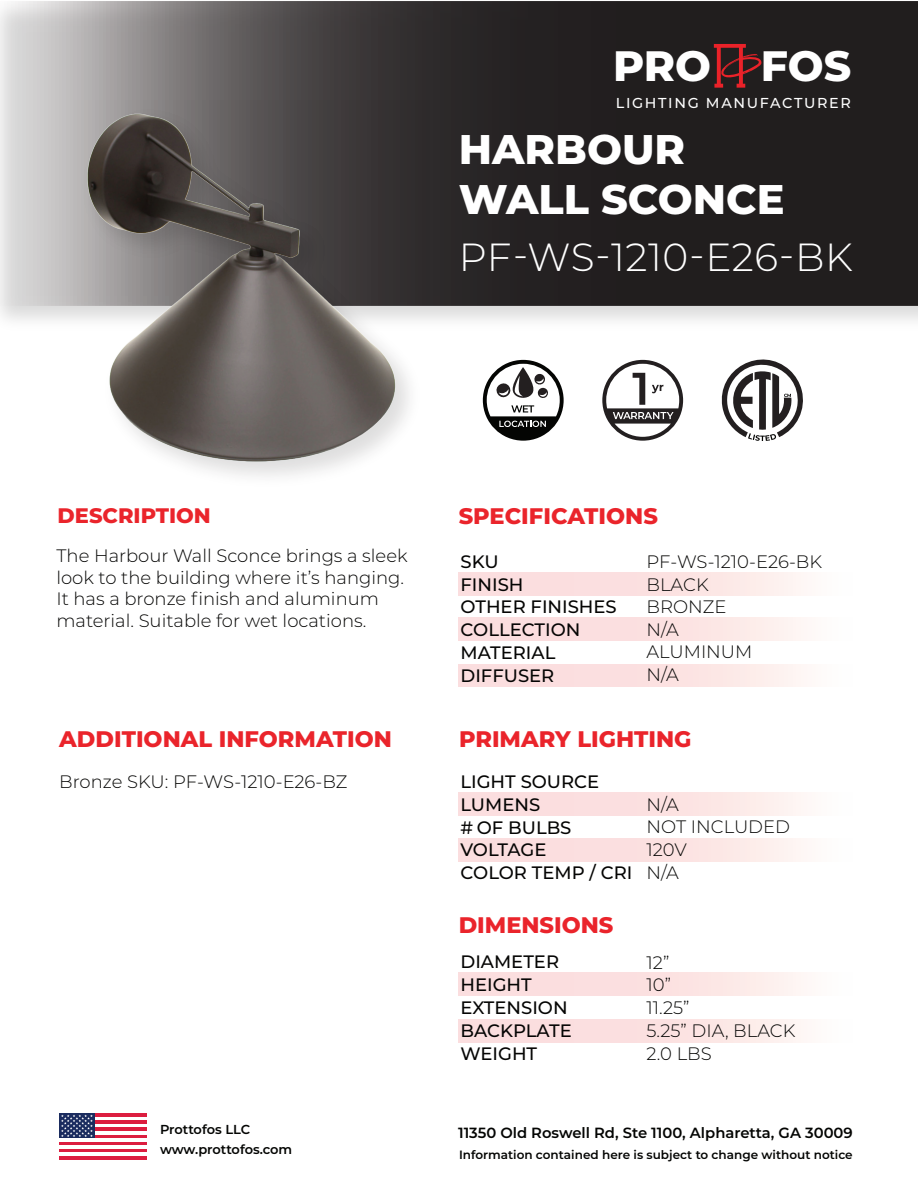
<style>
.page{position:relative;width:918px;height:1188px;background:#fff}
.page>*{position:absolute;margin:0;border:0;box-sizing:border-box;transform-origin:0 0}
.t1{font:800 42.45px "Montserrat";letter-spacing:-.005em;color:#fff}
.t2{font:800 41.4px/49.7px "Montserrat";color:#fff}
.t3{font:300 39.15px "Montserrat";letter-spacing:.015em;color:#fff}
.t4{font:800 22.5px "Montserrat";color:#ea242b}
.t5{font:800 21px "Montserrat";color:#ea242b}
.t6{font:300 18px/22.6px "Montserrat";color:#050504}
.t7{font:500 18px/22.8px "Montserrat";color:#050504}
.t8{font:600 14.7px "Montserrat";color:#040503}
.t9{font:500 14.4px "Montserrat";letter-spacing:.115em;color:#fff}
.t10{font:600 13.05px/20.2px "Montserrat";letter-spacing:-.01em;color:#040503}
.t11{font:600 12px "Montserrat";color:#040503}
</style>
<div class="page">
<svg style="left:0;top:1px;width:918px;height:305px;background:#3d3a3a"></svg>
<img style="left:38px;top:97px;width:396px;height:380px">
<hr style="left:59px;top:1113px;width:88px;height:4px;background:#dc1d3f">
<hr style="left:59px;top:1121px;width:88px;height:3px;background:#dc1d3f">
<svg style="left:94px;top:1124px;width:53px;height:4px"></svg>
<hr style="left:59px;top:1128px;width:88px;height:3px;background:#dc1d3f">
<hr style="left:59px;top:1135px;width:88px;height:3px;background:#dc1d3f">
<hr style="left:59px;top:1142px;width:88px;height:3px;background:#dc1d3f">
<hr style="left:59px;top:1149px;width:88px;height:3px;background:#dc1d3f">
<hr style="left:59px;top:1156px;width:88px;height:4px;background:#dc1d3f">
<div style="left:59px;top:1113px;width:35px;height:25px;background:#1b2c5f"></div>
<svg style="left:61px;top:1115px;width:32px;height:22px"></svg>
<svg style="left:602px;top:360px;width:81px;height:81px"></svg>
<svg style="left:721px;top:359px;width:82px;height:82px"></svg>
<svg style="left:483px;top:360px;width:81px;height:81px"></svg>
<div style="left:459px;top:1019px;width:394px;height:23px;background:linear-gradient(to right,#fad6d8,#fef6f4)"></div>
<div style="left:459px;top:664px;width:394px;height:23px;background:linear-gradient(to right,#fad6d8,#fef6f4)"></div>
<div style="left:459px;top:618px;width:394px;height:23px;background:linear-gradient(to right,#fad6d8,#fef6f4)"></div>
<div style="left:459px;top:573px;width:394px;height:22px;background:linear-gradient(to right,#fad6d8,#fef6f4)"></div>
<div style="left:459px;top:838px;width:394px;height:23px;background:linear-gradient(to right,#fad6d8,#fef6f4)"></div>
<div style="left:459px;top:793px;width:394px;height:23px;background:linear-gradient(to right,#fad6d8,#fef6f4)"></div>
<div style="left:459px;top:973px;width:394px;height:23px;background:linear-gradient(to right,#fad6d8,#fef6f4)"></div>
<svg style="left:714px;top:44px;width:48px;height:44px;background:#5f1f21"></svg>
<h1 class="t1" style="left:613px;top:35px;width:240px">PRO FOS</h1>
<p class="t9" style="left:616px;top:93px;width:237px">LIGHTING MANUFACTURER</p>
<p class="t5" style="left:58px;top:501px;width:155px">DESCRIPTION</p>
<h2 class="t2" style="left:459px;top:122px;width:327px">HARBOUR<br>WALL SCONCE</h2>
<h3 class="t3" style="left:459px;top:230px;width:396px">PF-WS-1210-E26-BK</h3>
<p class="t4" style="left:459px;top:499px;width:201px">SPECIFICATIONS</p>
<p class="t6" style="left:56px;top:544px;width:353px;line-height:21.6px">The Harbour Wall Sconce brings a sleek look to the building where it’s hanging.<br>It has a bronze finish and aluminum material. Suitable for wet locations.</p>
<p class="t7" style="left:460px;top:549px;width:158px">SKU<br>FINISH<br>OTHER FINISHES<br>COLLECTION<br>MATERIAL<br>DIFFUSER</p>
<p class="t6" style="left:647px;top:549px;width:177px">PF-WS-1210-E26-BK</p>
<p class="t6" style="left:647px;top:572px;width:107px">BLACK<br>BRONZE<br>N/A<br>ALUMINUM<br>N/A</p>
<p class="t4" style="left:59px;top:723px;width:334px">ADDITIONAL INFORMATION</p>
<p class="t4" style="left:459px;top:723px;width:234px">PRIMARY LIGHTING</p>
<p class="t6" style="left:59px;top:770px;width:290px">Bronze SKU: PF-WS-1210-E26-BZ</p>
<p class="t7" style="left:460px;top:770px;width:140px">LIGHT SOURCE<br>LUMENS</p>
<p class="t7" style="left:460px;top:838px;width:173px">VOLTAGE<br>COLOR TEMP / CRI</p>
<p class="t7" style="left:460px;top:815px;width:113px"># OF BULBS</p>
<p class="t4" style="left:459px;top:909px;width:156px">DIMENSIONS</p>
<p class="t7" style="left:460px;top:950px;width:113px">DIAMETER<br>HEIGHT<br>EXTENSION<br>BACKPLATE<br>WEIGHT</p>
<p class="t6" style="left:647px;top:793px;width:145px">N/A<br>NOT INCLUDED<br>120V<br>N/A</p>
<p class="t6" style="left:647px;top:950px;width:150px">12”<br>10”<br>11.25”<br>5.25” DIA, BLACK<br>2.0 LBS</p>
<p class="t10" style="left:160px;top:1118px;width:134px">Prottofos LLC www.prottofos.com</p>
<p class="t8" style="left:458px;top:1123px;width:396px">11350 Old Roswell Rd, Ste 1100, Alpharetta, GA 30009</p>
<p class="t11" style="left:459px;top:1147px;width:395px">Information contained here is subject to change without notice</p>
</div>
